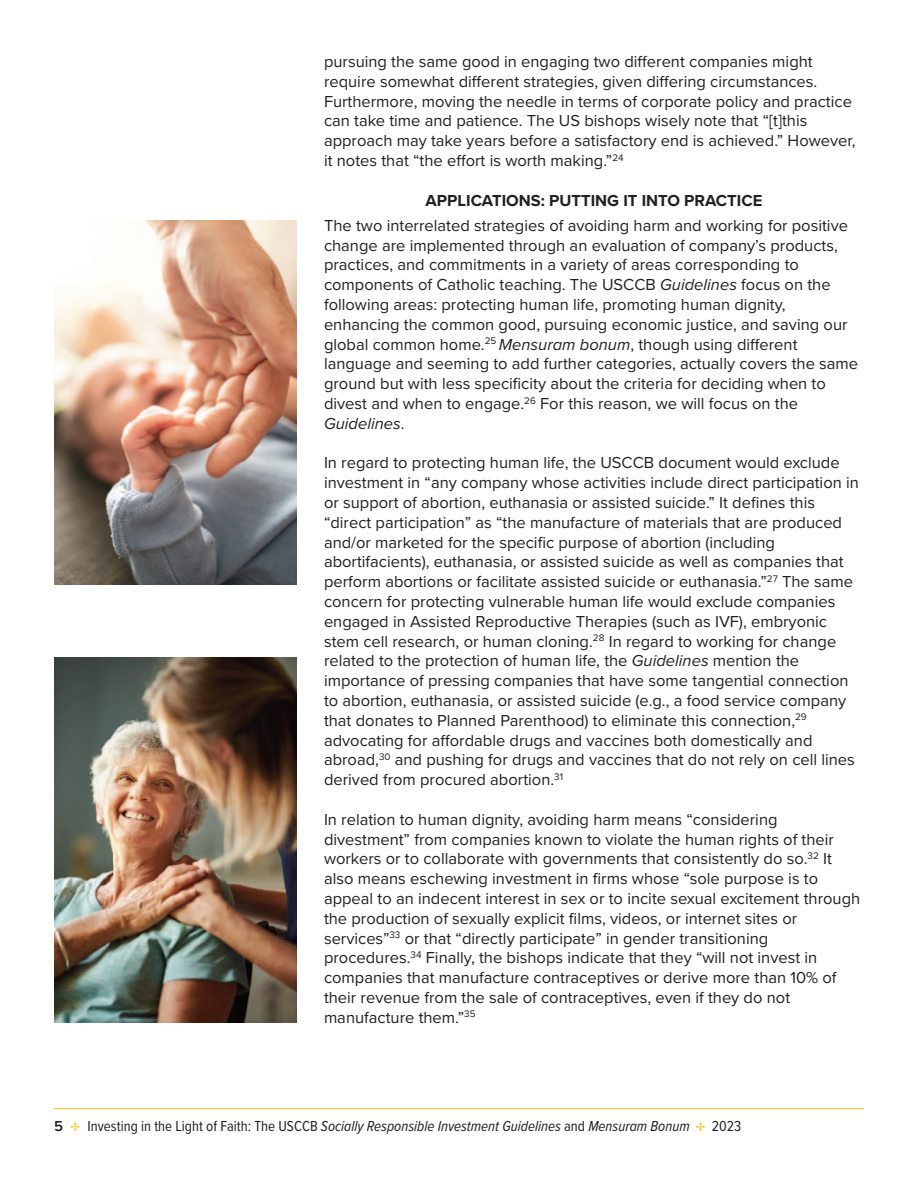
<style>
.page{position:relative;width:918px;height:1188px;background:#fff}
.page>*{position:absolute;margin:0;border:0;box-sizing:border-box;transform-origin:0 0}
.t1{font:16.5px/19.8px "Proxima Nova";color:#231f20}
.t2{font:700 16.5px "Proxima Nova";color:#231f20}
.t3{font:italic 15px "Proxima Nova Cond";color:#231f20}
.s1{font-style:italic}
.s2{font-family:"Proxima Nova";font-weight:600;font-style:normal}
.s3{font-family:"Menlo";font-style:normal;color:#fdbc12}
.s4{font-style:normal}
</style>
<div class="page">
<hr style="left:54px;top:1108px;width:810px;height:1px;background:#fdbc12">
<img style="left:54px;top:658px;width:243px;height:364px">
<img style="left:54px;top:221px;width:243px;height:364px">
<p class="t1" style="left:324px;top:53px;width:533px">pursuing the same good in engaging two different companies might require somewhat different strategies, given differing circumstances.<br>Furthermore, moving the needle in terms of corporate policy and practice can take time and patience. The US bishops wisely note that “[t]this approach may take years before a satisfactory end is achieved.” However, it notes that “the effort is worth making.”<sup>24</sup></p>
<p class="t2" style="left:426px;top:190px;width:338px">APPLICATIONS: PUTTING IT INTO PRACTICE</p>
<p class="t1" style="left:324px;top:217px;width:536px">The two interrelated strategies of avoiding harm and working for positive change are implemented through an evaluation of company’s products, practices, and commitments in a variety of areas corresponding to components of Catholic teaching. The USCCB <span class="s1">Guidelines</span> focus on the following areas: protecting human life, promoting human dignity, enhancing the common good, pursuing economic justice, and saving our global common home.<sup>25</sup> <span class="s1">Mensuram bonum</span>, though using different language and seeming to add further categories, actually covers the same ground but with less specificity about the criteria for deciding when to divest and when to engage.<sup>26</sup> For this reason, we will focus on the <span class="s1">Guidelines</span>.</p>
<p class="t1" style="left:324px;top:455px;width:536px">In regard to protecting human life, the USCCB document would exclude investment in “any company whose activities include direct participation in or support of abortion, euthanasia or assisted suicide.” It defines this “direct participation” as “the manufacture of materials that are produced and/or marketed for the specific purpose of abortion (including abortifacients), euthanasia, or assisted suicide as well as companies that perform abortions or facilitate assisted suicide or euthanasia.”<sup>27</sup> The same concern for protecting vulnerable human life would exclude companies engaged in Assisted Reproductive Therapies (such as IVF), embryonic stem cell research, or human cloning.<sup>28</sup> In regard to working for change related to the protection of human life, the <span class="s1">Guidelines</span> mention the importance of pressing companies that have some tangential connection to abortion, euthanasia, or assisted suicide (e.g., a food service company that donates to Planned Parenthood) to eliminate this connection,<sup>29 </sup>advocating for affordable drugs and vaccines both domestically and abroad,<sup>30</sup> and pushing for drugs and vaccines that do not rely on cell lines derived from procured abortion.<sup>31</sup></p>
<p class="t1" style="left:324px;top:811px;width:538px">In relation to human dignity, avoiding harm means “considering divestment” from companies known to violate the human rights of their workers or to collaborate with governments that consistently do so.<sup>32</sup> It also means eschewing investment in firms whose “sole purpose is to appeal to an indecent interest in sex or to incite sexual excitement through the production of sexually explicit films, videos, or internet sites or services”<sup>33</sup> or that “directly participate” in gender transitioning procedures.<sup>34</sup> Finally, the bishops indicate that they “will not invest in companies that manufacture contraceptives or derive more than 10% of their revenue from the sale of contraceptives, even if they do not manufacture them.”<sup>35</sup></p>
<p class="t3" style="left:54px;top:1121px;width:689px"><span class="s2">5</span> <span class="s3">✢</span> <span class="s4">Investing in the Light of Faith: The USCCB</span> Socially Responsible Investment Guidelines <span class="s4">and</span> Mensuram Bonum <span class="s3">✢</span> <span class="s4">2023</span></p>
</div>
